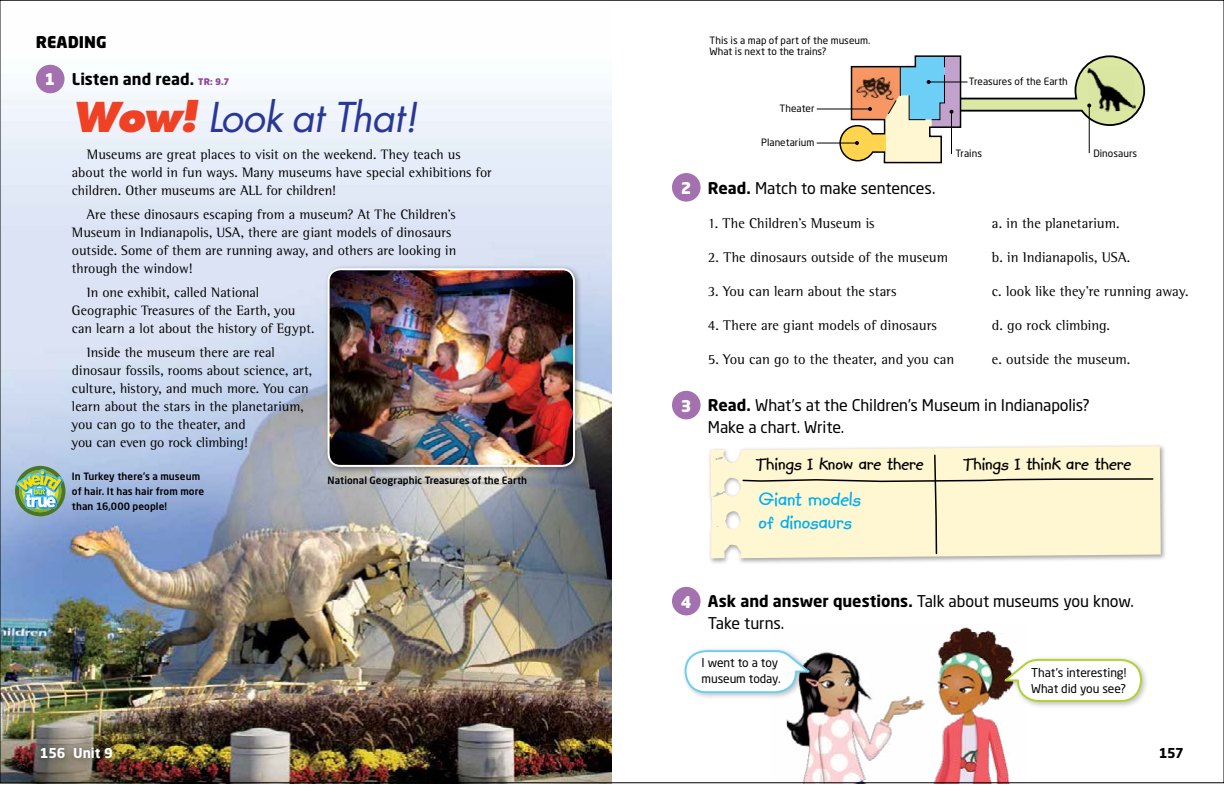
<style>
.page{position:relative;width:1224px;height:792px;background:#fff}
.page>*{position:absolute;margin:0;border:0;box-sizing:border-box;transform-origin:0 0}
.t1{font:italic 40px "Futura Std";letter-spacing:-.015em;color:#293896}
.t2{font:700 21px/23px "Kidprint MT Std";color:#00aeef}
.t3{font:700 19px "Kidprint MT Std";color:#000}
.t4{font:16px/22px "Neo Sans Std";letter-spacing:-.01em;color:#000}
.t5{font:700 16px "Neo Sans Std";color:#000}
.t6{font:900 16px "Neo Sans Std";color:#000}
.t7{font:900 16px "Neo Sans Std";color:#fff}
.t8{font:14.5px "Rotis Semi Serif Std";color:#000}
.t9{font:14px/18px "Rotis Semi Serif Std";color:#000}
.t10{font:700 13.5px "Neo Sans Std";letter-spacing:-.005em;color:#fff}
.t11{font:700 13.5px "Neo Sans Std";color:#000}
.t12{font:12px/16px "Neo Sans Std";letter-spacing:-.01em;color:#000}
.t13{font:10px/11.5px "Neo Sans Std";letter-spacing:.005em;color:#000}
.t14{font:500 10px/15px "Neo Sans Std";letter-spacing:.005em;color:#000}
.s1{font-weight:900;color:#fff}
.s2{font-weight:900;font-size:9px;color:#90499c}
.s3{font-weight:800;color:#ef4123}
.s4{font-weight:700}
</style>
<div class="page">
<img style="left:2px;top:64px;width:610px;height:717px">
<div style="left:324px;top:265px;width:259px;height:209px;background:#000;opacity:.35"></div>
<img style="left:329px;top:269px;width:245px;height:197px">
<div style="left:328px;top:268px;width:247px;height:199px;border:2px solid #fff;border-radius:12px"></div>
<img style="left:786px;top:626px;width:226px;height:155px">
<div style="left:672px;top:173px;width:29px;height:29px;background:#a471b0;border-radius:50%"></div>
<div style="left:672px;top:391px;width:29px;height:28px;background:#a471b0;border-radius:50%"></div>
<div style="left:672px;top:587px;width:29px;height:28px;background:#a471b0;border-radius:50%"></div>
<div style="left:36px;top:65px;width:29px;height:28px;background:#a471b0;border-radius:50%"></div>
<img style="left:15px;top:466px;width:50px;height:50px">
<hr style="left:817px;top:108px;width:53px;height:1px;background:#000">
<div style="left:681px;top:647px;width:135px;height:54px;background:#000;opacity:.25"></div>
<svg style="left:684px;top:649px;width:130px;height:45px"></svg>
<div style="left:708px;top:444px;width:459px;height:121px;background:#000;opacity:.35"></div>
<svg style="left:710px;top:446px;width:451px;height:112px;fill:#fff6d2"></svg>
<div style="left:742px;top:454px;width:413px;height:101px;background:#fff6d2"></div>
<div style="left:1002px;top:655px;width:147px;height:54px;background:#000;opacity:.25"></div>
<svg style="left:1000px;top:658px;width:143px;height:45px"></svg>
<hr style="left:817px;top:143px;width:40px;height:1px;background:#000">
<svg style="left:839px;top:55px;width:307px;height:109px"></svg>
<div style="left:36px;top:743px;width:81px;height:21px;background:#000;opacity:.35"></div>
<p class="t6" style="left:36px;top:32px;width:72px">READING</p>
<p class="t5" style="left:45px;top:69px;width:186px"><span class="s1">1</span> Listen and read. <span class="s2">TR: 9.7</span></p>
<h1 class="t1" style="left:72px;top:92px;width:347px"><span class="s3">Wow!</span> Look at That!</h1>
<p class="t9" style="left:72px;top:146px;width:421px;text-indent:15px">Museums are great places to visit on the weekend. They teach us about the world in fun ways. Many museums have special exhibitions for children. Other museums are ALL for children!</p>
<p class="t9" style="left:72px;top:206px;width:386px;text-indent:15px">Are these dinosaurs escaping from a museum? At The Children’s Museum in Indianapolis, USA, there are giant models of dinosaurs outside. Some of them are running away, and others are looking in through the window!</p>
<p class="t9" style="left:72px;top:284px;width:244px;text-indent:15px">In one exhibit, called National<br>Geographic Treasures of the Earth, you can learn a lot about the history of Egypt.</p>
<p class="t9" style="left:72px;top:344px;width:242px;text-indent:15px">Inside the museum there are real dinosaur fossils, rooms about science, art, culture, history, and much more. You can learn about the stars in the planetarium, you can go to the theater, and<br>you can even go rock climbing!</p>
<p class="t14" style="left:72px;top:468px;width:134px">In Turkey there’s a museum of hair. It has hair from more than 16,000 people!</p>
<p class="t14" style="left:328px;top:473px;width:201px">National Geographic Treasures of the Earth</p>
<p class="t7" style="left:681px;top:177px;width:12px">2</p>
<p class="t7" style="left:681px;top:395px;width:12px">3</p>
<p class="t13" style="left:709px;top:34px;width:162px">This is a map of part of the museum.<br>What is next to the trains?</p>
<p class="t13" style="left:779px;top:102px;width:37px">Theater</p>
<p class="t13" style="left:761px;top:136px;width:55px">Planetarium</p>
<p class="t13" style="left:969px;top:76px;width:100px">Treasures of the Earth</p>
<p class="t13" style="left:955px;top:147px;width:28px">Trains</p>
<p class="t13" style="left:1093px;top:147px;width:45px">Dinosaurs</p>
<p class="t4" style="left:708px;top:176px;width:229px"><span class="s4">Read.</span> Match to make sentences.</p>
<p class="t8" style="left:708px;top:214px;width:168px">1. The Children’s Museum is</p>
<p class="t8" style="left:992px;top:214px;width:129px">a. in the planetarium.</p>
<p class="t8" style="left:708px;top:248px;width:242px">2. The dinosaurs outside of the museum</p>
<p class="t8" style="left:992px;top:248px;width:140px">b. in Indianapolis, USA.</p>
<p class="t8" style="left:708px;top:282px;width:190px">3. You can learn about the stars</p>
<p class="t8" style="left:992px;top:282px;width:198px">c. look like they’re running away.</p>
<p class="t8" style="left:708px;top:316px;width:230px">4. There are giant models of dinosaurs</p>
<p class="t8" style="left:992px;top:316px;width:120px">d. go rock climbing.</p>
<p class="t8" style="left:708px;top:350px;width:248px">5. You can go to the theater, and you can</p>
<p class="t8" style="left:992px;top:350px;width:140px">e. outside the museum.</p>
<p class="t4" style="left:708px;top:394px;width:384px"><span class="s4">Read.</span> What’s at the Children’s Museum in Indianapolis?<br>Make a chart. Write.</p>
<h3 class="t3" style="left:756px;top:454px;width:169px">Things I know are there</h3>
<h3 class="t3" style="left:963px;top:454px;width:169px">Things I think are there</h3>
<h2 class="t2" style="left:759px;top:488px;width:104px">Giant models of dinosaurs</h2>
<p class="t7" style="left:681px;top:591px;width:12px">4</p>
<p class="t4" style="left:708px;top:590px;width:427px"><span class="s4">Ask and answer questions.</span> Talk about museums you know.<br>Take turns.</p>
<p class="t12" style="left:702px;top:654px;width:81px">I went to a toy museum today.</p>
<p class="t12" style="left:1031px;top:664px;width:97px">That’s interesting!<br>What did you see?</p>
<p class="t10" style="left:40px;top:745px;width:74px">156 Unit 9</p>
<p class="t11" style="left:1159px;top:745px;width:27px">157</p>
</div>
